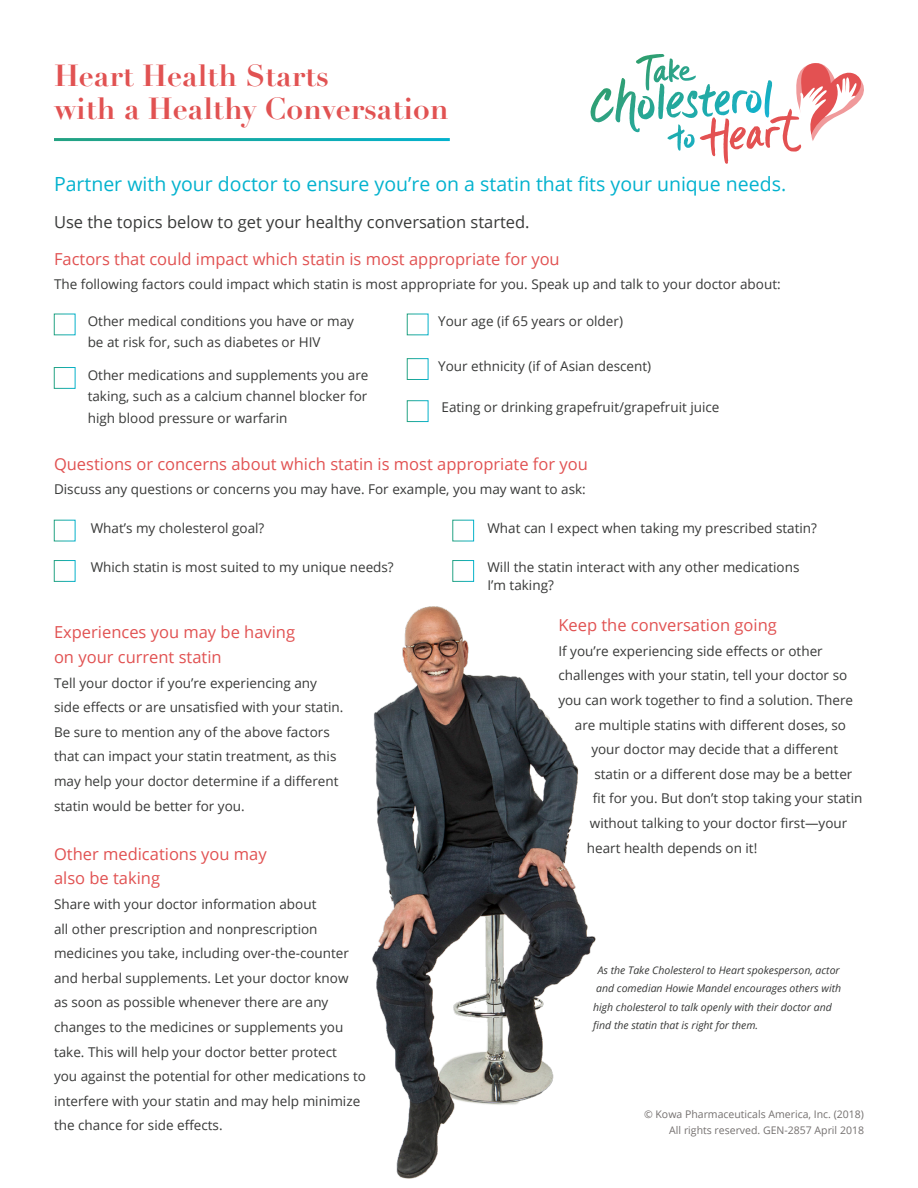
<style>
.page{position:relative;width:918px;height:1188px;background:#fff}
.page>*{position:absolute;margin:0;border:0;box-sizing:border-box;transform-origin:0 0}
.t1{font:700 30px/33px "Didot LT Std";color:#e15252}
.t2{font:19.5px "Open Sans";color:#03b2ce}
.t3{font:16.5px/24.6px "Open Sans";color:#e15252}
.t4{font:16.5px "Open Sans";color:#383938}
.t5{font:13.5px/24.6px "Open Sans";color:#383938}
.t6{font:italic 10.5px/18.6px "Open Sans";color:#383938}
.t7{font:10.5px "Open Sans";color:#74706f}
</style>
<div class="page">
<div style="left:54px;top:314px;width:21px;height:21px;border:1px solid #fff"></div>
<div style="left:54px;top:520px;width:21px;height:21px;border:1px solid #fff"></div>
<div style="left:453px;top:520px;width:21px;height:21px;border:1px solid #fff"></div>
<div style="left:453px;top:560px;width:21px;height:22px;border:1px solid #fff"></div>
<div style="left:407px;top:314px;width:21px;height:21px;border:1px solid #fff"></div>
<div style="left:407px;top:400px;width:21px;height:22px;border:1px solid #fff"></div>
<div style="left:54px;top:367px;width:21px;height:22px;border:1px solid #fff"></div>
<div style="left:54px;top:560px;width:21px;height:22px;border:1px solid #fff"></div>
<div style="left:407px;top:358px;width:21px;height:22px;border:1px solid #fff"></div>
<img style="left:372px;top:564px;width:224px;height:615px">
<svg style="left:700px;top:63px;width:164px;height:101px"></svg>
<svg style="left:636px;top:54px;width:34px;height:36px"></svg>
<p class="t1" style="left:54px;top:60px;width:396px">Heart Health Starts<br>with a Healthy Conversation</p>
<p class="t2" style="left:54px;top:170px;width:734px">Partner with your doctor to ensure you’re on a statin that fits your unique needs.</p>
<p class="t4" style="left:54px;top:211px;width:477px">Use the topics below to get your healthy conversation started.</p>
<p class="t3" style="left:54px;top:246px;width:507px">Factors that could impact which statin is most appropriate for you</p>
<p class="t5" style="left:54px;top:272px;width:728px">The following factors could impact which statin is most appropriate for you. Speak up and talk to your doctor about:</p>
<p class="t5" style="left:88px;top:309px;width:268px;line-height:21.6px">Other medical conditions you have or may be at risk for, such as diabetes or HIV</p>
<p class="t5" style="left:88px;top:363px;width:282px;line-height:21.6px;text-align:justify">Other medications and supplements you are taking, such as a calcium channel blocker for high blood pressure or warfarin</p>
<p class="t5" style="left:438px;top:308px;width:186px">Your age (if 65 years or older)</p>
<p class="t5" style="left:438px;top:353px;width:215px">Your ethnicity (if of Asian descent)</p>
<p class="t5" style="left:442px;top:395px;width:279px">Eating or drinking grapefruit/grapefruit juice</p>
<p class="t3" style="left:54px;top:451px;width:535px">Questions or concerns about which statin is most appropriate for you</p>
<p class="t5" style="left:54px;top:477px;width:533px">Discuss any questions or concerns you may have. For example, you may want to ask:</p>
<p class="t5" style="left:91px;top:516px;width:175px">What’s my cholesterol goal?</p>
<p class="t5" style="left:91px;top:554px;width:305px">Which statin is most suited to my unique needs?</p>
<p class="t3" style="left:54px;top:620px;width:243px">Experiences you may be having on your current statin</p>
<p class="t5" style="left:54px;top:670px;width:291px">Tell your doctor if you’re experiencing any side effects or are unsatisfied with your statin.<br>Be sure to mention any of the above factors that can impact your statin treatment, as this may help your doctor determine if a different statin would be better for you.</p>
<p class="t3" style="left:54px;top:841px;width:214px">Other medications you may also be taking</p>
<p class="t5" style="left:54px;top:891px;width:313px">Share with your doctor information about<br>all other prescription and nonprescription medicines you take, including over-the-counter and herbal supplements. Let your doctor know<br>as soon as possible whenever there are any changes to the medicines or supplements you take. This will help your doctor better protect<br>you against the potential for other medications to interfere with your statin and may help minimize the chance for side effects.</p>
<p class="t5" style="left:487px;top:516px;width:331px">What can I expect when taking my prescribed statin?</p>
<p class="t5" style="left:487px;top:557px;width:314px;line-height:18.6px">Will the statin interact with any other medications<br>I’m taking?</p>
<p class="t3" style="left:558px;top:613px;width:220px">Keep the conversation going</p>
<p class="t5" style="left:558px;top:638px;width:266px">If you’re experiencing side effects or other</p>
<p class="t5" style="left:558px;top:663px;width:290px">challenges with your statin, tell your doctor so</p>
<p class="t5" style="left:558px;top:688px;width:296px">you can work together to find a solution. There</p>
<p class="t5" style="left:575px;top:712px;width:273px">are multiple statins with different doses, so</p>
<p class="t5" style="left:591px;top:737px;width:248px">your doctor may decide that a different</p>
<p class="t5" style="left:594px;top:761px;width:260px">statin or a different dose may be a better</p>
<p class="t5" style="left:593px;top:786px;width:271px">fit for you. But don’t stop taking your statin</p>
<p class="t5" style="left:590px;top:811px;width:259px">without talking to your doctor first—your</p>
<p class="t5" style="left:587px;top:835px;width:172px">heart health depends on it!</p>
<p class="t6" style="left:593px;top:960px;width:249px;text-indent:4px">As the Take Cholesterol to Heart spokesperson, actor and comedian Howie Mandel encourages others with high cholesterol to talk openly with their doctor and find the statin that is right for them.</p>
<p class="t7" style="left:644px;top:1107px;width:221px">© Kowa Pharmaceuticals America, Inc. (2018)</p>
<p class="t7" style="left:669px;top:1123px;width:196px">All rights reserved. GEN-2857 April 2018</p>
</div>
